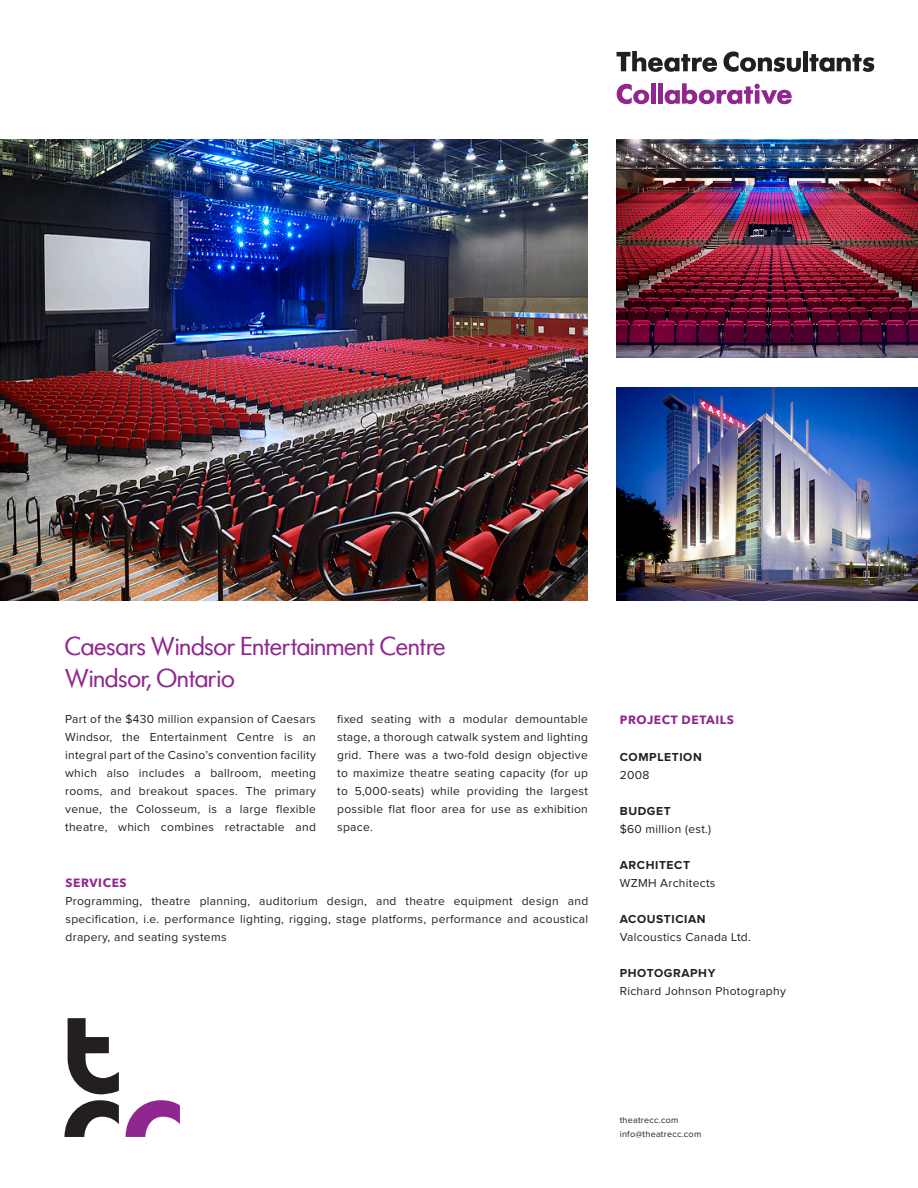
<style>
.page{position:relative;width:918px;height:1188px;background:#fff}
.page>*{position:absolute;margin:0;border:0;box-sizing:border-box;transform-origin:0 0}
.Purple_Subheadline{font:27px "Sh Futura";letter-spacing:.025em;color:#90268f}
.Body_Copy{font:12px/18px "Proxima Nova";letter-spacing:.025em;color:#231f20;text-align:justify}
.Body_Copy_Headline{font:700 12px "Proxima Nova";letter-spacing:.05em;color:#231f20}
.Body_Copy_Headline-2{font:12px "Proxima Nova";letter-spacing:.025em;color:#231f20}
.Purple_Body_Headline{font:700 12px "Avenir Next";letter-spacing:.05em;color:#90268f}
.Body_Copy-2{font:700 12px "Avenir Next";letter-spacing:.05em;color:#90268f}
.Body_Copy-3{font:9px "Proxima Nova";letter-spacing:.025em;color:#231f20}
</style>
<div class="page">
<svg style="left:617px;top:51px;width:100px;height:21px"></svg>
<svg style="left:723px;top:51px;width:78px;height:21px"></svg>
<div style="left:803px;top:51px;width:5px;height:20px;background:#231f20"></div>
<svg style="left:809px;top:54px;width:65px;height:18px"></svg>
<svg style="left:617px;top:84px;width:32px;height:20px"></svg>
<div style="left:651px;top:83px;width:5px;height:21px;background:#90268f"></div>
<div style="left:658px;top:83px;width:5px;height:21px;background:#90268f"></div>
<svg style="left:665px;top:83px;width:127px;height:21px"></svg>
<img style="left:0;top:139px;width:588px;height:462px">
<img style="left:617px;top:388px;width:301px;height:213px">
<img style="left:617px;top:139px;width:301px;height:218px">
<svg style="left:68px;top:1018px;width:51px;height:76px"></svg>
<svg style="left:64px;top:1100px;width:55px;height:37px"></svg>
<svg style="left:126px;top:1100px;width:54px;height:37px"></svg>
<p class="Purple_Subheadline" style="left:65px;top:632px;width:381px">Caesars Windsor Entertainment Centre</p>
<p class="Purple_Subheadline" style="left:65px;top:665px;width:171px">Windsor, Ontario</p>
<p class="Body_Copy" style="left:65px;top:711px;width:252px">Part of the $430 million expansion of Caesars Windsor, the Entertainment Centre is an integral part of the Casino’s convention facility which also includes a ballroom, meeting rooms, and breakout spaces. The primary venue, the Colosseum, is a large flexible theatre, which combines retractable and</p>
<p class="Body_Copy" style="left:337px;top:711px;width:252px">fixed seating with a modular demountable stage, a thorough catwalk system and lighting grid. There was a two-fold design objective to maximize theatre seating capacity (for up to 5,000-seats) while providing the largest possible flat floor area for use as exhibition space.</p>
<p class="Purple_Body_Headline" style="left:620px;top:709px;width:116px">PROJECT DETAILS</p>
<p class="Body_Copy_Headline" style="left:620px;top:752px;width:83px">COMPLETION</p>
<p class="Body_Copy" style="left:620px;top:767px;width:31px">2008</p>
<p class="Body_Copy_Headline" style="left:620px;top:806px;width:52px">BUDGET</p>
<p class="Body_Copy" style="left:620px;top:821px;width:93px">$60 million (est.)</p>
<p class="Body_Copy_Headline" style="left:620px;top:860px;width:72px">ARCHITECT</p>
<p class="Body_Copy" style="left:620px;top:875px;width:97px">WZMH Architects</p>
<p class="Body_Copy_Headline" style="left:620px;top:914px;width:87px">ACOUSTICIAN</p>
<p class="Body_Copy" style="left:620px;top:929px;width:133px">Valcoustics Canada Ltd.</p>
<p class="Body_Copy_Headline" style="left:620px;top:968px;width:97px">PHOTOGRAPHY</p>
<p class="Body_Copy_Headline-2" style="left:620px;top:986px;width:168px">Richard Johnson Photography</p>
<p class="Body_Copy-2" style="left:66px;top:873px;width:63px">SERVICES</p>
<p class="Body_Copy" style="left:66px;top:893px;width:524px">Programming, theatre planning, auditorium design, and theatre equipment design and specification, i.e. performance lighting, rigging, stage platforms, performance and acoustical drapery, and seating systems</p>
<p class="Body_Copy-3" style="left:620px;top:1116px;width:60px">theatrecc.com</p>
<p class="Body_Copy-3" style="left:620px;top:1130px;width:83px">info@theatrecc.com</p>
</div>
